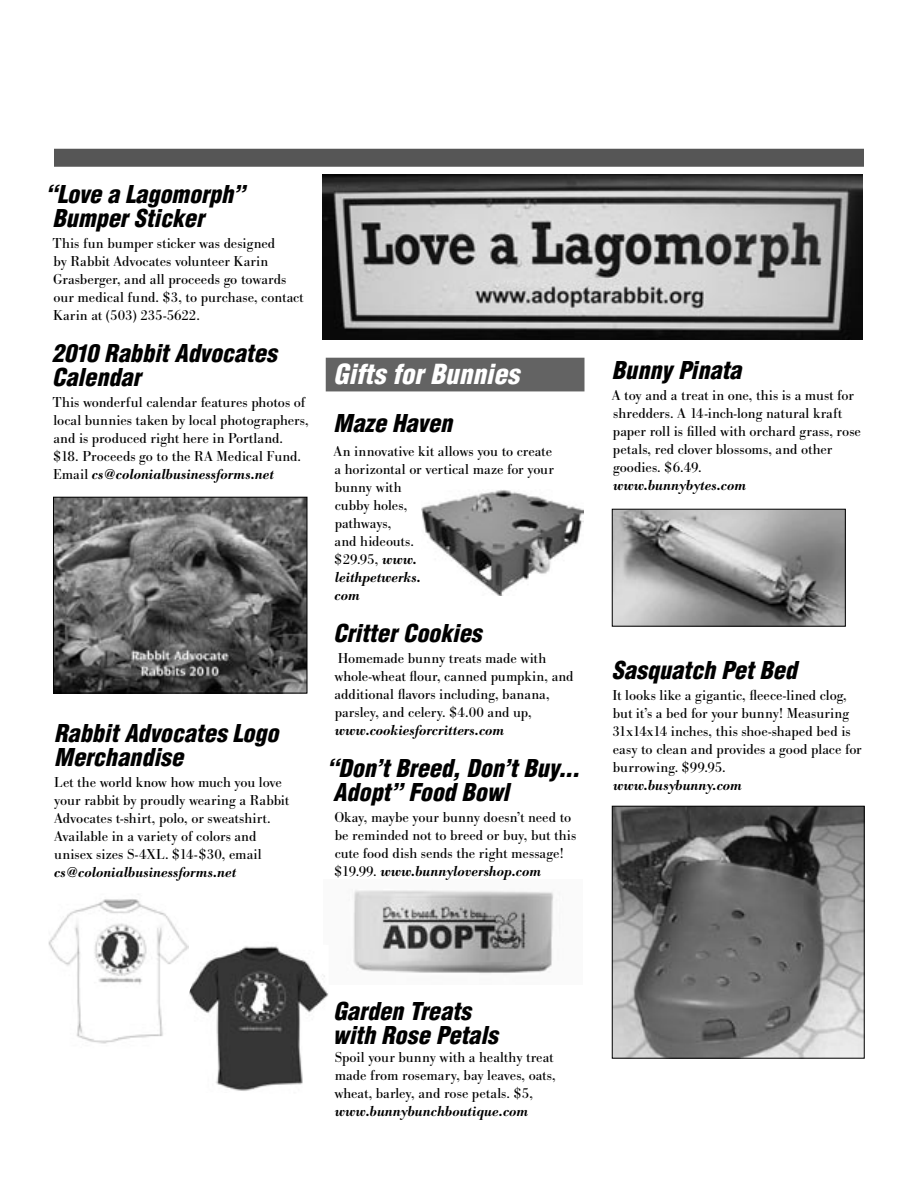
<style>
.page{position:relative;width:918px;height:1188px;background:#fff}
.page>*{position:absolute;margin:0;border:0;box-sizing:border-box;transform-origin:0 0}
.Headline_Small__16_16{font:italic 900 condensed 27px "Helvetica";color:#fff}
.Headline_Small__16_16-2{font:italic 900 condensed 24px/24px "Helvetica";color:#000}
.Body_10_12_no_indent{font:italic 900 condensed 24px/24px "Helvetica";color:#000}
.Body_10_12_no_indent-2{font:15px/18px "Bodoni Antiqua T";color:#000}
.Body_10_12_no_indent-3{font:italic 600 15px "Bodoni Antiqua T";color:#000}
.s1{font-weight:600;font-style:italic}
</style>
<div class="page">
<div style="left:54px;top:149px;width:810px;height:18px;background:#565656"></div>
<div style="left:326px;top:358px;width:258px;height:33px;background:#636363"></div>
<img style="left:323px;top:175px;width:540px;height:165px">
<img style="left:353px;top:890px;width:201px;height:83px">
<img style="left:614px;top:808px;width:248px;height:248px">
<div style="left:612px;top:806px;width:252px;height:252px;border:1px solid #000"></div>
<img style="left:614px;top:511px;width:230px;height:113px">
<div style="left:612px;top:509px;width:234px;height:117px;border:1px solid #000"></div>
<img style="left:422px;top:490px;width:162px;height:106px">
<img style="left:55px;top:499px;width:250px;height:192px">
<div style="left:53px;top:497px;width:254px;height:196px;border:1px solid #000"></div>
<img style="left:48px;top:894px;width:135px;height:150px">
<img style="left:183px;top:940px;width:146px;height:151px">
<p class="Headline_Small__16_16-2" style="left:52px;top:182px;width:194px;text-indent:-7px">“Love a Lagomorph”<br>Bumper Sticker</p>
<p class="Body_10_12_no_indent-2" style="left:53px;top:234px;width:252px">This fun bumper sticker was designed<br>by Rabbit Advocates volunteer Karin Grasberger, and all proceeds go towards our medical fund. $3, to purchase, contact Karin at (503) 235-5622.</p>
<p class="Headline_Small__16_16-2" style="left:52px;top:341px;width:226px">2010 Rabbit Advocates<br>Calendar</p>
<p class="Body_10_12_no_indent-2" style="left:53px;top:393px;width:257px">This wonderful calendar features photos of local bunnies taken by local photographers, and is produced right here in Portland. $18. Proceeds go to the RA Medical Fund.<br>Email <span class="s1">cs@colonialbusinessforms.net</span></p>
<p class="Headline_Small__16_16-2" style="left:54px;top:721px;width:226px">Rabbit Advocates Logo<br>Merchandise</p>
<p class="Body_10_12_no_indent-2" style="left:54px;top:774px;width:236px">Let the world know how much you love your rabbit by proudly wearing a Rabbit Advocates t-shirt, polo, or sweatshirt.<br>Available in a variety of colors and unisex sizes S-4XL. $14-$30, email <span class="s1">cs@colonialbusinessforms.net</span></p>
<p class="Headline_Small__16_16" style="left:333px;top:357px;width:187px">Gifts for Bunnies</p>
<p class="Headline_Small__16_16-2" style="left:334px;top:411px;width:120px">Maze Haven</p>
<p class="Body_10_12_no_indent-2" style="left:334px;top:442px;width:222px">An innovative kit allows you to create a horizontal or vertical maze for your bunny with<br>cubby holes,<br>pathways,<br>and hideouts.<br>$29.95, <span class="s1">www.<br>leithpetwerks.<br>com</span></p>
<p class="Headline_Small__16_16-2" style="left:333px;top:621px;width:150px">Critter Cookies</p>
<p class="Body_10_12_no_indent-2" style="left:334px;top:649px;width:241px">Homemade bunny treats made with whole-wheat flour, canned pumpkin, and additional flavors including, banana, parsley, and celery. $4.00 and up,</p>
<p class="Body_10_12_no_indent-3" style="left:335px;top:721px;width:171px">www.cookiesforcritters.com</p>
<p class="Headline_Small__16_16-2" style="left:327px;top:756px;width:255px">“Don’t Breed, Don’t Buy...<br>Adopt” Food Bowl</p>
<p class="Body_10_12_no_indent-2" style="left:334px;top:808px;width:243px">Okay, maybe your bunny doesn’t need to be reminded not to breed or buy, but this cute food dish sends the right message! $19.99. <span class="s1">www.bunnylovershop.com</span></p>
<p class="Headline_Small__16_16-2" style="left:612px;top:358px;width:131px">Bunny Pinata</p>
<p class="Body_10_12_no_indent-2" style="left:612px;top:386px;width:251px">A toy and a treat in one, this is a must for shredders. A 14-inch-long natural kraft paper roll is filled with orchard grass, rose petals, red clover blossoms, and other goodies. $6.49.</p>
<p class="Body_10_12_no_indent-3" style="left:613px;top:476px;width:135px">www.bunnybytes.com</p>
<p class="Headline_Small__16_16-2" style="left:612px;top:658px;width:187px">Sasquatch Pet Bed</p>
<p class="Body_10_12_no_indent-2" style="left:613px;top:686px;width:251px">It looks like a gigantic, fleece-lined clog, but it’s a bed for your bunny! Measuring 31x14x14 inches, this shoe-shaped bed is easy to clean and provides a good place for burrowing. $99.95.</p>
<p class="Body_10_12_no_indent-3" style="left:613px;top:776px;width:130px">www.busybunny.com</p>
<p class="Body_10_12_no_indent" style="left:333px;top:999px;width:166px">Garden Treats with Rose Petals</p>
<p class="Body_10_12_no_indent-2" style="left:334px;top:1048px;width:223px">Spoil your bunny with a healthy treat made from rosemary, bay leaves, oats, wheat, barley, and rose petals. $5,</p>
<p class="Body_10_12_no_indent-3" style="left:335px;top:1102px;width:195px">www.bunnybunchboutique.com</p>
</div>
